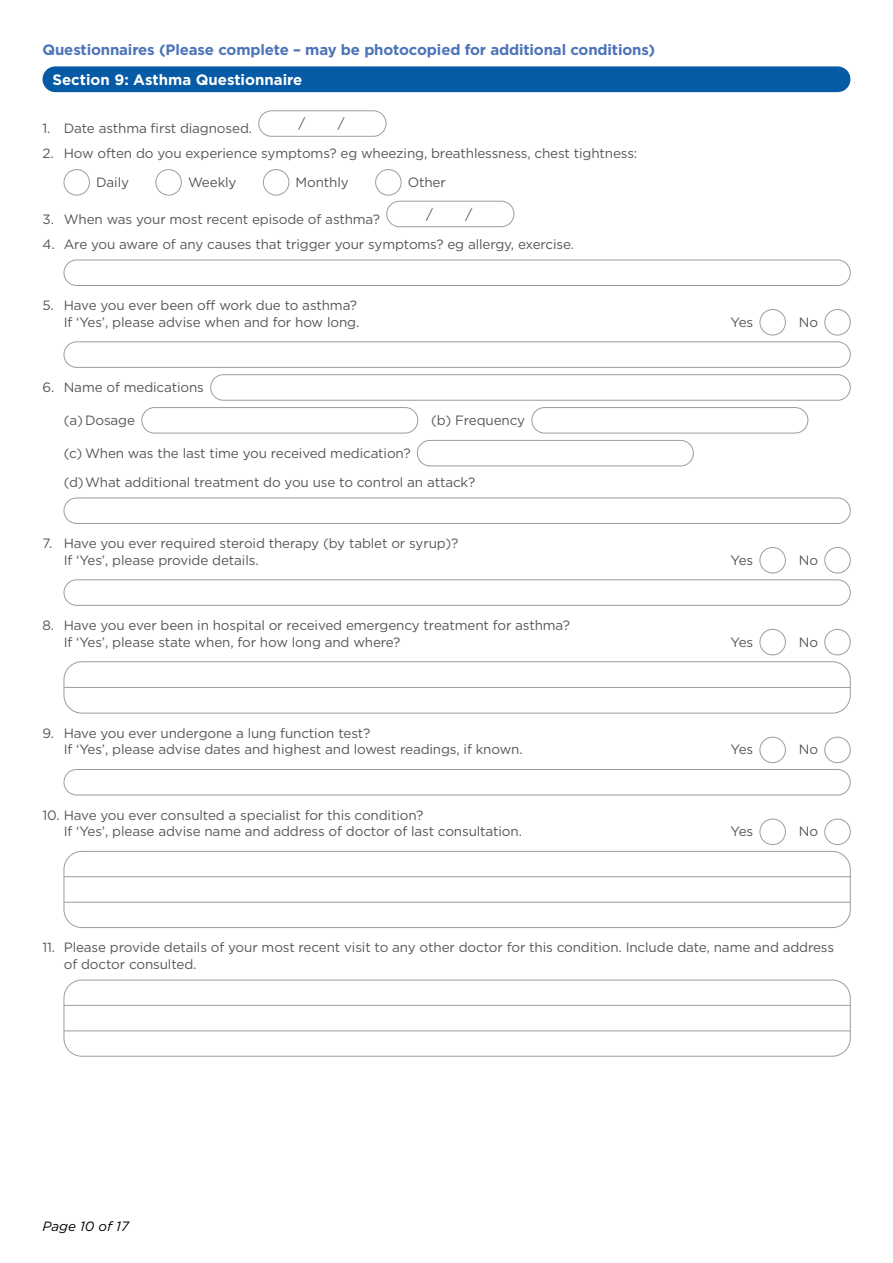
<style>
.page{position:relative;width:893px;height:1263px;background:#fff}
.page>*{position:absolute;margin:0;border:0;box-sizing:border-box;transform-origin:0 0}
.t1{font:700 15px "Gotham HTF";letter-spacing:-.01em;color:#4d74b9}
.t2{font:700 15px "Gotham HTF";color:#fff}
.t3{font:13.5px/16.4px "Gotham HTF";letter-spacing:-.01em;color:#575756}
.t4{font:italic 13.5px "Gotham HTF";color:#000}
</style>
<div class="page">
<div style="left:43px;top:66px;width:807px;height:26px;background:#065aa6;border-radius:13px"></div>
<div style="left:259px;top:111px;width:127px;height:25px;border:1px solid #9d9d9c;border-radius:13px"></div>
<div style="left:64px;top:169px;width:26px;height:26px;border:1px solid #9d9d9c;border-radius:50%"></div>
<div style="left:156px;top:169px;width:26px;height:26px;border:1px solid #9d9d9c;border-radius:50%"></div>
<div style="left:263px;top:169px;width:26px;height:26px;border:1px solid #9d9d9c;border-radius:50%"></div>
<div style="left:375px;top:169px;width:26px;height:26px;border:1px solid #9d9d9c;border-radius:50%"></div>
<div style="left:387px;top:201px;width:127px;height:26px;border:1px solid #9d9d9c;border-radius:13px"></div>
<div style="left:64px;top:260px;width:786px;height:26px;border:1px solid #9d9d9c;border-radius:13px"></div>
<div style="left:760px;top:309px;width:26px;height:26px;border:1px solid #9d9d9c;border-radius:50%"></div>
<div style="left:825px;top:309px;width:25px;height:26px;border:1px solid #9d9d9c;border-radius:50%"></div>
<div style="left:64px;top:342px;width:786px;height:26px;border:1px solid #9d9d9c;border-radius:13px"></div>
<div style="left:210px;top:374px;width:640px;height:26px;border:1px solid #9d9d9c;border-radius:13px"></div>
<div style="left:142px;top:407px;width:276px;height:26px;border:1px solid #9d9d9c;border-radius:13px"></div>
<div style="left:532px;top:407px;width:276px;height:26px;border:1px solid #9d9d9c;border-radius:13px"></div>
<div style="left:417px;top:440px;width:276px;height:26px;border:1px solid #9d9d9c;border-radius:13px"></div>
<div style="left:64px;top:498px;width:786px;height:26px;border:1px solid #9d9d9c;border-radius:13px"></div>
<div style="left:760px;top:547px;width:26px;height:26px;border:1px solid #9d9d9c;border-radius:50%"></div>
<div style="left:825px;top:547px;width:25px;height:26px;border:1px solid #9d9d9c;border-radius:50%"></div>
<div style="left:64px;top:580px;width:786px;height:25px;border:1px solid #9d9d9c;border-radius:13px"></div>
<div style="left:760px;top:629px;width:26px;height:26px;border:1px solid #9d9d9c;border-radius:50%"></div>
<div style="left:825px;top:629px;width:25px;height:26px;border:1px solid #9d9d9c;border-radius:50%"></div>
<hr style="left:64px;top:687px;width:786px;height:1px;background:#9d9d9c">
<div style="left:64px;top:661px;width:786px;height:52px;border:1px solid #9d9d9c;border-radius:18px"></div>
<div style="left:760px;top:737px;width:26px;height:26px;border:1px solid #9d9d9c;border-radius:50%"></div>
<div style="left:825px;top:737px;width:25px;height:26px;border:1px solid #9d9d9c;border-radius:50%"></div>
<div style="left:64px;top:769px;width:786px;height:26px;border:1px solid #9d9d9c;border-radius:13px"></div>
<div style="left:760px;top:819px;width:26px;height:26px;border:1px solid #9d9d9c;border-radius:50%"></div>
<div style="left:825px;top:819px;width:25px;height:26px;border:1px solid #9d9d9c;border-radius:50%"></div>
<div style="left:64px;top:851px;width:786px;height:77px;border:1px solid #9d9d9c;border-radius:18px"></div>
<hr style="left:64px;top:876px;width:786px;height:1px;background:#9d9d9c">
<hr style="left:64px;top:902px;width:786px;height:1px;background:#9d9d9c">
<div style="left:64px;top:980px;width:786px;height:76px;border:1px solid #9d9d9c;border-radius:18px"></div>
<hr style="left:64px;top:1005px;width:786px;height:1px;background:#9d9d9c">
<hr style="left:64px;top:1031px;width:786px;height:1px;background:#9d9d9c">
<p class="t1" style="left:43px;top:41px;width:614px">Questionnaires (Please complete – may be photocopied for additional conditions)</p>
<p class="t2" style="left:53px;top:71px;width:251px">Section 9: Asthma Questionnaire</p>
<p class="t3" style="left:43px;top:120px;width:211px">1. Date asthma first diagnosed.</p>
<p class="t3" style="left:298px;top:115px;width:8px">/</p>
<p class="t3" style="left:338px;top:115px;width:8px">/</p>
<p class="t3" style="left:96px;top:139px;width:543px;line-height:28.7px;text-indent:-54px">2. How often do you experience symptoms? eg wheezing, breathlessness, chest tightness:<br>Daily</p>
<p class="t3" style="left:188px;top:174px;width:50px">Weekly</p>
<p class="t3" style="left:296px;top:174px;width:55px">Monthly</p>
<p class="t3" style="left:408px;top:174px;width:40px">Other</p>
<p class="t3" style="left:43px;top:211px;width:339px">3. When was your most recent episode of asthma?</p>
<p class="t3" style="left:426px;top:205px;width:8px">/</p>
<p class="t3" style="left:466px;top:205px;width:8px">/</p>
<p class="t3" style="left:43px;top:235px;width:533px">4. Are you aware of any causes that trigger your symptoms? eg allergy, exercise.</p>
<p class="t3" style="left:43px;top:297px;width:318px;text-align:right">5. Have you ever been off work due to asthma?<br>If ‘Yes’, please advise when and for how long.</p>
<p class="t3" style="left:43px;top:379px;width:163px">6. Name of medications</p>
<p class="t3" style="left:64px;top:412px;width:73px">(a) Dosage</p>
<p class="t3" style="left:431px;top:412px;width:95px">(b) Frequency</p>
<p class="t3" style="left:64px;top:438px;width:413px;line-height:29px">(c) When was the last time you received medication?<br>(d)What additional treatment do you use to control an attack?</p>
<p class="t3" style="left:64px;top:535px;width:396px;text-indent:-21px">7. Have you ever required steroid therapy (by tablet or syrup)?<br>If ‘Yes’, please provide details.</p>
<p class="t3" style="left:64px;top:617px;width:508px;text-indent:-21px">8. Have you ever been in hospital or received emergency treatment for asthma?<br>If ‘Yes’, please state when, for how long and where?</p>
<p class="t3" style="left:64px;top:725px;width:460px;text-indent:-21px">9. Have you ever undergone a lung function test?<br>If ‘Yes’, please advise dates and highest and lowest readings, if known.</p>
<p class="t3" style="left:64px;top:807px;width:460px;text-indent:-21px">10. Have you ever consulted a specialist for this condition?<br>If ‘Yes’, please advise name and address of doctor of last consultation.</p>
<p class="t3" style="left:731px;top:314px;width:24px">Yes</p>
<p class="t3" style="left:799px;top:314px;width:21px">No</p>
<p class="t3" style="left:731px;top:551px;width:24px">Yes</p>
<p class="t3" style="left:799px;top:551px;width:21px">No</p>
<p class="t3" style="left:731px;top:633px;width:24px">Yes</p>
<p class="t3" style="left:799px;top:633px;width:21px">No</p>
<p class="t3" style="left:731px;top:741px;width:24px">Yes</p>
<p class="t3" style="left:799px;top:741px;width:21px">No</p>
<p class="t3" style="left:731px;top:823px;width:24px">Yes</p>
<p class="t3" style="left:799px;top:823px;width:21px">No</p>
<p class="t3" style="left:64px;top:939px;width:772px;text-indent:-21px">11. Please provide details of your most recent visit to any other doctor for this condition. Include date, name and address of doctor consulted.</p>
<p class="t4" style="left:43px;top:1219px;width:88px">Page 10 of 17</p>
</div>
